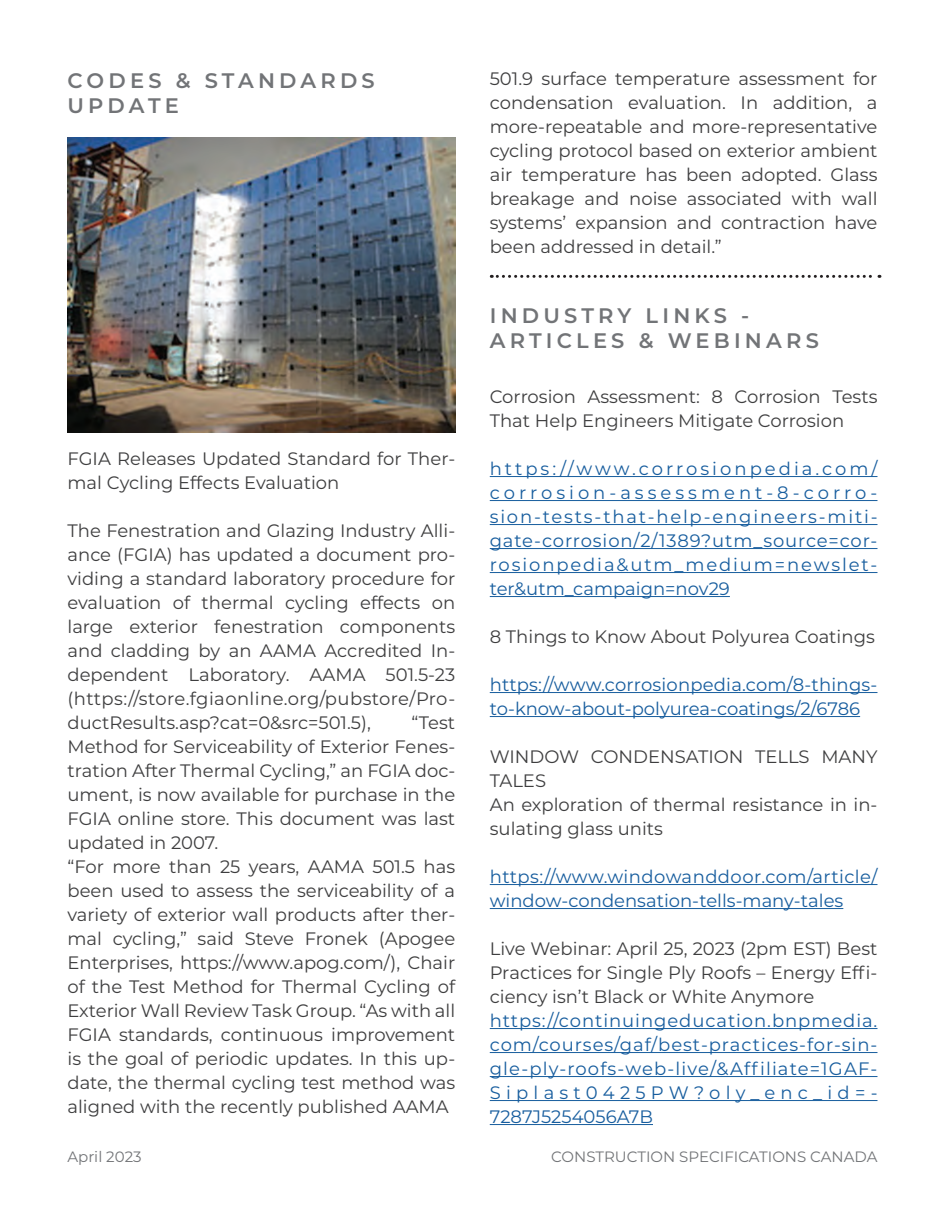
<style>
.page{position:relative;width:945px;height:1215px;background:#fff}
.page>*{position:absolute;margin:0;border:0;box-sizing:border-box;transform-origin:0 0}
.t1{font:600 21px/25.2px "Montserrat";letter-spacing:.2em;color:#727477}
.t2{font:18px/24px "Montserrat";color:#3e3e3f}
.t3{font:18px/24px "Montserrat";letter-spacing:.01em;color:#175d9e;text-align:justify}
.t4{font:15px "Montserrat";color:#727477}
</style>
<div class="page">
<svg style="left:491px;top:275px;width:389px;height:3px"></svg>
<img style="left:68px;top:137px;width:387px;height:295px">
<hr style="left:490px;top:476px;width:388px;height:1px;background:#175d9e">
<hr style="left:490px;top:500px;width:388px;height:1px;background:#175d9e">
<hr style="left:490px;top:524px;width:388px;height:1px;background:#175d9e">
<hr style="left:490px;top:548px;width:388px;height:1px;background:#175d9e">
<hr style="left:490px;top:572px;width:388px;height:1px;background:#175d9e">
<hr style="left:490px;top:596px;width:240px;height:1px;background:#175d9e">
<hr style="left:490px;top:692px;width:388px;height:1px;background:#175d9e">
<hr style="left:490px;top:716px;width:370px;height:1px;background:#175d9e">
<hr style="left:490px;top:884px;width:388px;height:1px;background:#175d9e">
<hr style="left:490px;top:908px;width:353px;height:1px;background:#175d9e">
<hr style="left:490px;top:1028px;width:388px;height:1px;background:#175d9e">
<hr style="left:490px;top:1052px;width:388px;height:1px;background:#175d9e">
<hr style="left:490px;top:1076px;width:388px;height:1px;background:#175d9e">
<hr style="left:490px;top:1100px;width:388px;height:1px;background:#175d9e">
<hr style="left:490px;top:1124px;width:163px;height:1px;background:#175d9e">
<p class="t1" style="left:68px;top:67px;width:309px">CODES &amp; STANDARDS<br>UPDATE</p>
<p class="t2" style="left:490px;top:66px;width:389px;text-align:justify">501.9 surface temperature assessment for condensation evaluation. In addition, a more-repeatable and more-representative cycling protocol based on exterior ambient air temperature has been adopted. Glass breakage and noise associated with wall systems’ expansion and contraction have been addressed in detail.”</p>
<p class="t1" style="left:490px;top:302px;width:331px">INDUSTRY LINKS -<br>ARTICLES &amp; WEBINARS</p>
<p class="t2" style="left:490px;top:384px;width:389px">Corrosion Assessment: 8 Corrosion Tests<br>That Help Engineers Mitigate Corrosion</p>
<p class="t3" style="left:490px;top:456px;width:389px">https://www.corrosionpedia.com/ corrosion-assessment-8-corro&shy;sion-tests-that-help-engineers-miti&shy;gate-corrosion/2/1389?utm_source=cor&shy;rosionpedia&amp;utm_medium=newslet&shy;ter&amp;utm_campaign=nov29</p>
<p class="t2" style="left:490px;top:624px;width:387px">8 Things to Know About Polyurea Coatings</p>
<p class="t3" style="left:490px;top:672px;width:389px">https://www.corrosionpedia.com/8-things&shy;to-know-about-polyurea-coatings/2/6786</p>
<p class="t2" style="left:490px;top:744px;width:389px">WINDOW CONDENSATION TELLS MANY<br>TALES<br>An exploration of thermal resistance in in&shy;sulating glass units</p>
<p class="t3" style="left:490px;top:864px;width:389px">https://www.windowanddoor.com/article/ window-condensation-tells-many-tales</p>
<p class="t2" style="left:490px;top:936px;width:389px;text-align:justify">Live Webinar: April 25, 2023 (2pm EST) Best Practices for Single Ply Roofs – Energy Effi&shy;ciency isn’t Black or White Anymore</p>
<p class="t3" style="left:490px;top:1008px;width:389px">https://continuingeducation.bnpmedia. com/courses/gaf/best-practices-for-sin&shy;gle-ply-roofs-web-live/&amp;Affiliate=1GAF-Siplast0425PW?oly_enc_id=- 7287J5254056A7B</p>
<p class="t2" style="left:68px;top:446px;width:389px">FGIA Releases Updated Standard for Ther&shy;mal Cycling Effects Evaluation</p>
<p class="t2" style="left:68px;top:518px;width:389px;text-align:justify">The Fenestration and Glazing Industry Alli&shy;ance (FGIA) has updated a document pro&shy;viding a standard laboratory procedure for evaluation of thermal cycling effects on large exterior fenestration components and cladding by an AAMA Accredited In&shy;dependent Laboratory. AAMA 501.5-23 (https://store.fgiaonline.org/pubstore/Pro&shy;ductResults.asp?cat=0&amp;src=501.5),</p>
<p class="t2" style="left:68px;top:710px;width:389px;text-indent:344px">“Test Method for Serviceability of Exterior Fenes&shy;tration After Thermal Cycling,” an FGIA doc&shy;ument, is now available for purchase in the FGIA online store. This document was last updated in 2007.<br>“For more than 25 years, AAMA 501.5 has been used to assess the serviceability of a variety of exterior wall products after ther&shy;mal cycling,” said Steve Fronek (Apogee Enterprises, https://www.apog.com/), Chair of the Test Method for Thermal Cycling of Exterior Wall Review Task Group. “As with all FGIA standards, continuous improvement is the goal of periodic updates. In this up&shy;date, the thermal cycling test method was aligned with the recently published AAMA</p>
<p class="t4" style="left:68px;top:1146px;width:76px">April 2023</p>
<p class="t4" style="left:551px;top:1146px;width:328px">CONSTRUCTION SPECIFICATIONS CANADA</p>
</div>
